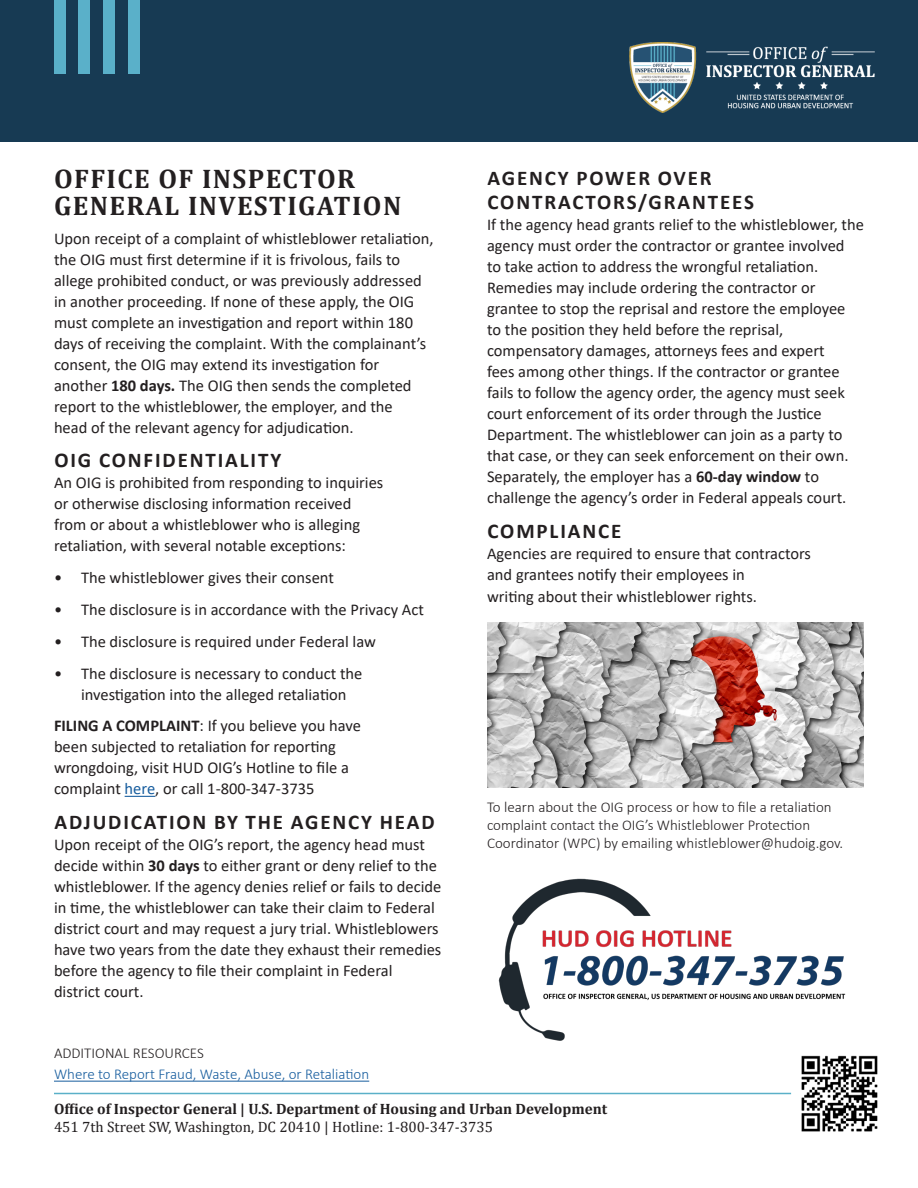
<style>
.page{position:relative;width:918px;height:1188px;background:#fff}
.page>*{position:absolute;margin:0;border:0;box-sizing:border-box;transform-origin:0 0}
.body{font:700 27px/27px "Cambria";letter-spacing:.05em;color:#231f20}
.body-2{font:700 21px/24px "Calibri";letter-spacing:.09em;color:#231f20}
.body-3{font:16.5px/21px "Calibri";color:#231f20}
.body-4{font:300 15px/18px "Calibri";color:#231f20}
.t1{font:700 15px "Cambria";color:#231f20}
.Pa1{font:300 15px/21.6px "Calibri";color:#175d9e}
.t2{font:15px "Cambria";color:#231f20}
.s1{font-weight:700}
.s2{color:#175d9e}
.s3{color:#231f20}
</style>
<div class="page">
<div style="left:0;top:0;width:918px;height:142px;background:#173a53"></div>
<div style="left:128px;top:0;width:11px;height:73px;background:#5ab0c9"></div>
<div style="left:104px;top:0;width:11px;height:73px;background:#5ab0c9"></div>
<div style="left:78px;top:0;width:12px;height:73px;background:#5ab0c9"></div>
<div style="left:54px;top:0;width:11px;height:73px;background:#5ab0c9"></div>
<img style="left:629px;top:43px;width:246px;height:70px">
<img style="left:487px;top:622px;width:377px;height:166px">
<hr style="left:54px;top:1081px;width:315px;height:1px;background:#175d9e">
<hr style="left:125px;top:796px;width:30px;height:1px;background:#175d9e">
<img style="left:801px;top:1055px;width:77px;height:77px">
<hr style="left:54px;top:1093px;width:737px;height:1px;background:#5ab0c8">
<img style="left:498px;top:878px;width:361px;height:178px">
<p class="body" style="left:54px;top:164px;width:349px">OFFICE OF INSPECTOR<br>GENERAL INVESTIGATION</p>
<p class="body-3" style="left:54px;top:227px;width:381px">Upon receipt of a complaint of whistleblower retaliation, the OIG must first determine if it is frivolous, fails to allege prohibited conduct, or was previously addressed in another proceeding. If none of these apply, the OIG must complete an investigation and report within 180 days of receiving the complaint. With the complainant’s consent, the OIG may extend its investigation for another <span class="s1">180 days.</span> The OIG then sends the completed report to the whistleblower, the employer, and the<br>head of the relevant agency for adjudication.</p>
<p class="body-2" style="left:54px;top:448px;width:228px">OIG CONFIDENTIALITY</p>
<p class="body-3" style="left:54px;top:472px;width:331px">An OIG is prohibited from responding to inquiries or otherwise disclosing information received from or about a whistleblower who is alleging retaliation, with several notable exceptions:</p>
<p class="body-3" style="left:54px;top:567px;width:281px">• The whistleblower gives their consent</p>
<p class="body-3" style="left:54px;top:599px;width:371px">• The disclosure is in accordance with the Privacy Act</p>
<p class="body-3" style="left:54px;top:630px;width:323px">• The disclosure is required under Federal law</p>
<p class="body-3" style="left:81px;top:662px;width:283px;text-indent:-27px">• The disclosure is necessary to conduct the investigation into the alleged retaliation</p>
<p class="body-3" style="left:54px;top:715px;width:309px"><span class="s1">FILING A COMPLAINT</span>: If you believe you have been subjected to retaliation for reporting wrongdoing, visit HUD OIG’s Hotline to file a complaint <span class="s2">here</span>, or call 1-800-347-3735</p>
<p class="body-2" style="left:54px;top:810px;width:382px">ADJUDICATION BY THE AGENCY HEAD</p>
<p class="body-3" style="left:54px;top:834px;width:389px">Upon receipt of the OIG’s report, the agency head must decide within <span class="s1">30 days</span> to either grant or deny relief to the whistleblower. If the agency denies relief or fails to decide in time, the whistleblower can take their claim to Federal district court and may request a jury trial. Whistleblowers have two years from the date they exhaust their remedies before the agency to file their complaint in Federal district court.</p>
<p class="Pa1" style="left:54px;top:1042px;width:317px"><span class="s3">ADDITIONAL RESOURCES<br></span>Where to Report Fraud, Waste, Abuse, or Retaliation</p>
<p class="body-2" style="left:487px;top:166px;width:268px">AGENCY POWER OVER<br>CONTRACTORS/GRANTEES</p>
<p class="body-3" style="left:487px;top:214px;width:378px">If the agency head grants relief to the whistleblower, the agency must order the contractor or grantee involved<br>to take action to address the wrongful retaliation.<br>Remedies may include ordering the contractor or grantee to stop the reprisal and restore the employee<br>to the position they held before the reprisal, compensatory damages, attorneys fees and expert<br>fees among other things. If the contractor or grantee fails to follow the agency order, the agency must seek court enforcement of its order through the Justice Department. The whistleblower can join as a party to that case, or they can seek enforcement on their own.<br>Separately, the employer has a <span class="s1">60-day window</span> to challenge the agency’s order in Federal appeals court.</p>
<p class="body-2" style="left:487px;top:519px;width:135px">COMPLIANCE</p>
<p class="body-3" style="left:487px;top:542px;width:325px">Agencies are required to ensure that contractors and grantees notify their employees in<br>writing about their whistleblower rights.</p>
<p class="body-4" style="left:487px;top:798px;width:358px">To learn about the OIG process or how to file a retaliation complaint contact the OIG’s Whistleblower Protection<br>Coordinator (WPC) by emailing whistleblower@hudoig.gov.</p>
<p class="t1" style="left:54px;top:1098px;width:555px">Office of Inspector General | U.S. Department of Housing and Urban Development</p>
<p class="t2" style="left:54px;top:1118px;width:441px">451 7th Street SW, Washington, DC 20410 | Hotline: 1-800-347-3735</p>
</div>
